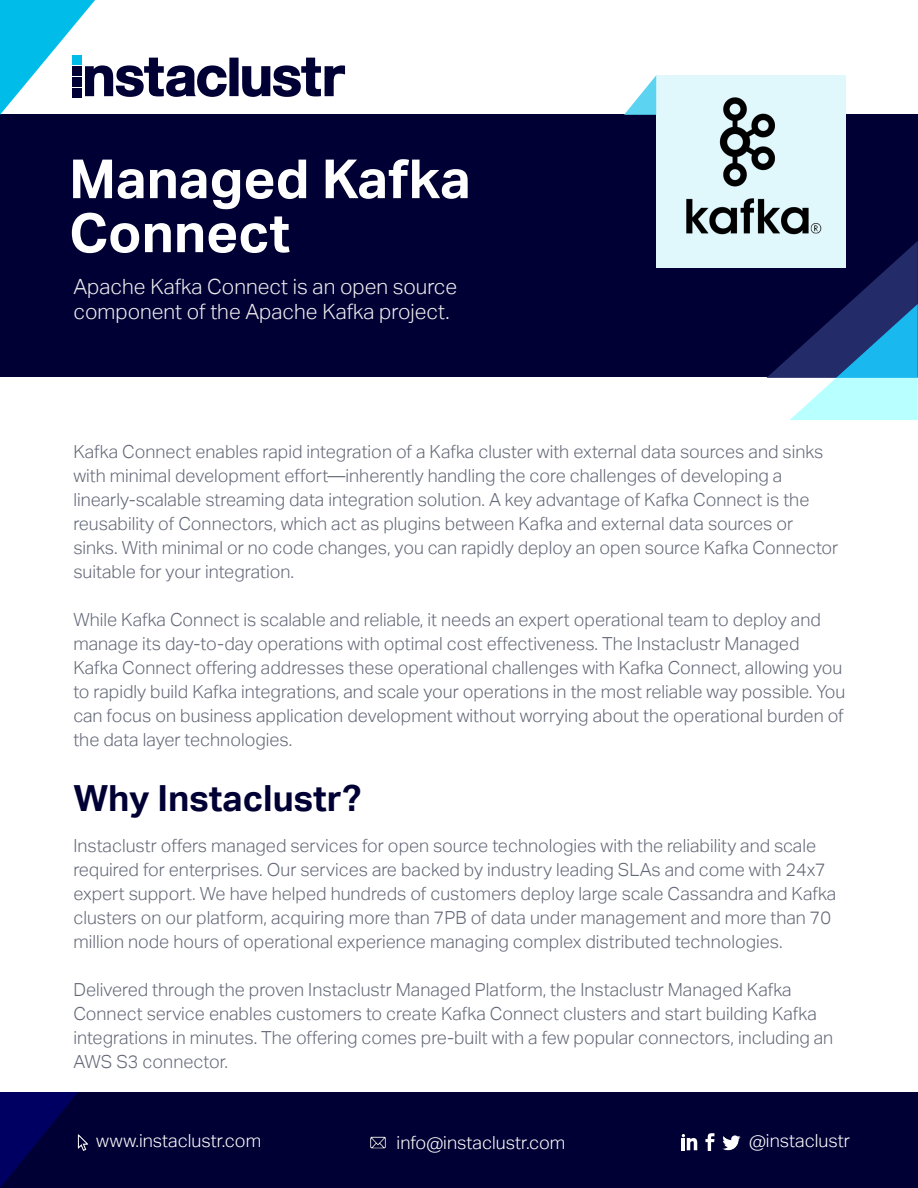
<style>
.page{position:relative;width:918px;height:1188px;background:#fff}
.page>*{position:absolute;margin:0;border:0;box-sizing:border-box;transform-origin:0 0}
.t1{font:700 54px/54px "Aktiv Grotesk";color:#fff}
.t2{font:700 36px "Aktiv Grotesk";color:#000034}
.t3{font:300 21px/25.2px "Aktiv Grotesk";color:#efeeef}
.t4{font:300 18px/24px "Aktiv Grotesk";color:#646978}
.t5{font:300 18px "Aktiv Grotesk";color:#fff}
</style>
<div class="page">
<div style="left:0;top:115px;width:918px;height:262px;background:#000034"></div>
<div style="left:0;top:1092px;width:918px;height:96px;background:#000034"></div>
<img style="left:370px;top:1136px;width:16px;height:13px">
<div style="left:656px;top:75px;width:190px;height:193px;background:#e0f7fc"></div>
<img style="left:686px;top:97px;width:136px;height:138px">
<svg style="left:624px;top:75px;width:32px;height:40px"></svg>
<img style="left:82px;top:1138px;width:7px;height:13px">
<img style="left:723px;top:1135px;width:17px;height:16px">
<svg style="left:705px;top:1133px;width:9px;height:18px"></svg>
<svg style="left:682px;top:1134px;width:15px;height:16px"></svg>
<svg style="left:0;top:0;width:345px;height:115px"></svg>
<svg style="left:0;top:1092px;width:82px;height:96px"></svg>
<svg style="left:766px;top:241px;width:152px;height:179px"></svg>
<p class="t1" style="left:69px;top:153px;width:403px">Managed Kafka<br>Connect</p>
<p class="t3" style="left:73px;top:274px;width:385px">Apache Kafka Connect is an open source component of the Apache Kafka project.</p>
<p class="t4" style="left:73px;top:440px;width:767px">Kafka Connect enables rapid integration of a Kafka cluster with external data sources and sinks with minimal development effort—inherently handling the core challenges of developing a linearly-scalable streaming data integration solution. A key advantage of Kafka Connect is the reusability of Connectors, which act as plugins between Kafka and external data sources or sinks. With minimal or no code changes, you can rapidly deploy an open source Kafka Connector suitable for your integration.</p>
<p class="t4" style="left:73px;top:608px;width:773px">While Kafka Connect is scalable and reliable, it needs an expert operational team to deploy and manage its day-to-day operations with optimal cost effectiveness. The Instaclustr Managed Kafka Connect offering addresses these operational challenges with Kafka Connect, allowing you to rapidly build Kafka integrations, and scale your operations in the most reliable way possible. You can focus on business application development without worrying about the operational burden of the data layer technologies.</p>
<p class="t2" style="left:73px;top:778px;width:289px">Why Instaclustr?</p>
<p class="t4" style="left:73px;top:834px;width:765px">Instaclustr offers managed services for open source technologies with the reliability and scale required for enterprises. Our services are backed by industry leading SLAs and come with 24x7 expert support. We have helped hundreds of customers deploy large scale Cassandra and Kafka clusters on our platform, acquiring more than 7PB of data under management and more than 70 million node hours of operational experience managing complex distributed technologies.</p>
<p class="t4" style="left:73px;top:978px;width:762px">Delivered through the proven Instaclustr Managed Platform, the Instaclustr Managed Kafka Connect service enables customers to create Kafka Connect clusters and start building Kafka integrations in minutes. The offering comes pre-built with a few popular connectors, including an AWS S3 connector.</p>
<p class="t5" style="left:96px;top:1131px;width:167px">www.instaclustr.com</p>
<p class="t5" style="left:397px;top:1132px;width:170px">info@instaclustr.com</p>
<p class="t5" style="left:749px;top:1130px;width:102px">@instaclustr</p>
</div>
